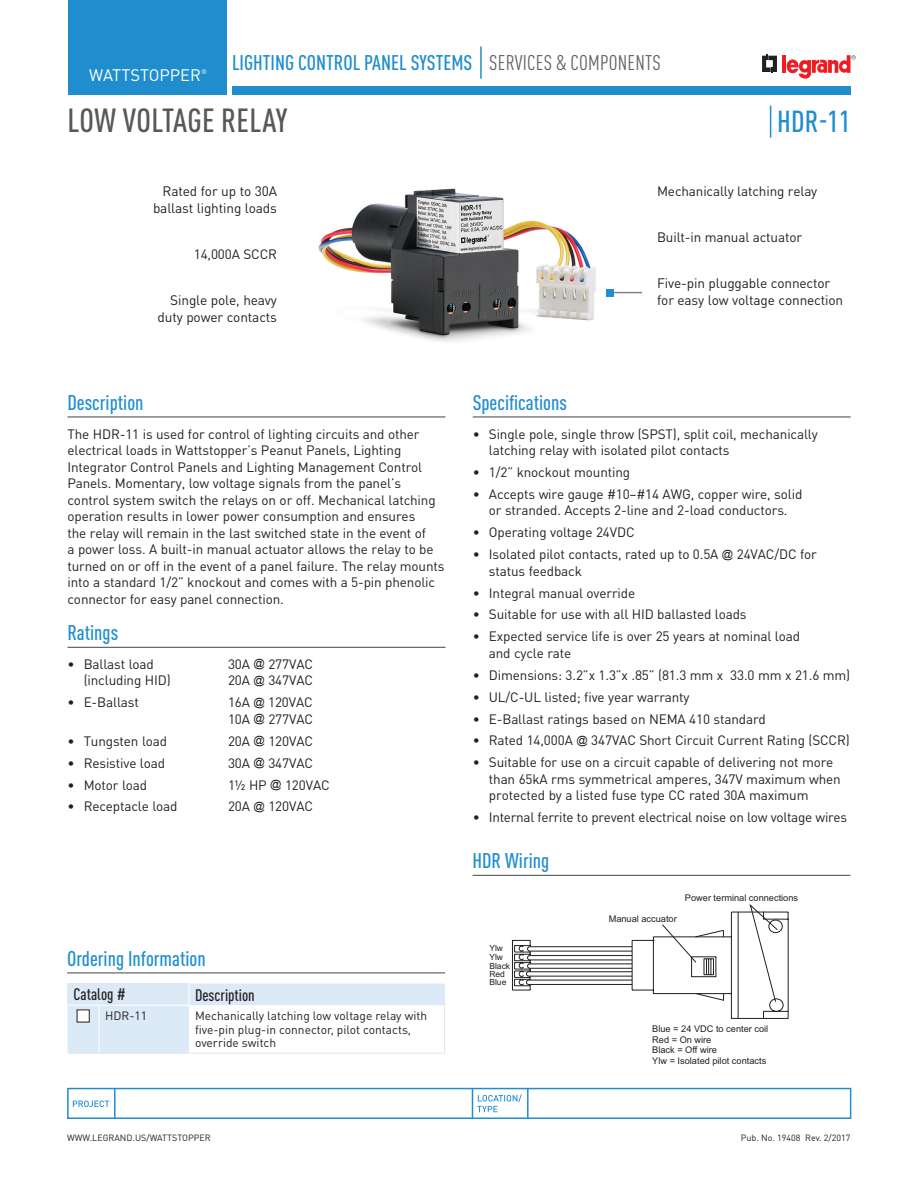
<style>
.page{position:relative;width:918px;height:1188px;background:#fff}
.page>*{position:absolute;margin:0;border:0;box-sizing:border-box;transform-origin:0 0}
.Product_Name{font:500 condensed 33px "DIN Pro";letter-spacing:.01em;color:#57585a}
.Part_No{font:500 condensed 30px "DIN Pro";color:#208ece}
.Underlined_Heads{font:500 condensed 21px "DIN Pro";color:#208ece}
.Grey_Section_Head{font:condensed 21px "DIN Pro";letter-spacing:.01em;color:#636366}
.t1{font:16.5px "DIN Pro";color:#fff}
.Table_head{font:500 condensed 16.5px "DIN Pro";color:#231f20}
.Left_Callout{font:13.65px/16.6px "DIN Pro";letter-spacing:-.01em;color:#231f20;text-align:right}
.Right_Callout{font:13.65px/16.6px "DIN Pro";letter-spacing:-.01em;color:#231f20}
.Text{font:13.5px/16.5px "DIN Pro";letter-spacing:-.01em;color:#231f20}
.Right_Callout-2{font:13.5px "DIN Pro";letter-spacing:-.01em;color:#231f20}
.Left_Callout-2{font:13.5px "DIN Pro";letter-spacing:-.01em;color:#231f20}
.Table_text{font:12px/13.5px "DIN Pro";color:#231f20}
.t2{font:9.15px "Arial";color:#231f20}
.t3{font:9px "DIN Pro";color:#231f20}
.t4{font:8.55px/16.5px "Arial";color:#231f20}
.t5{font:6.6px "DIN Pro";color:#fff}
.s1{font-family:"Arial";font-size:11.25px}
</style>
<div class="page">
<img style="left:318px;top:188px;width:300px;height:154px">
<svg style="left:512px;top:904px;width:277px;height:115px"></svg>
<svg style="left:762px;top:54px;width:15px;height:19px"></svg>
<hr style="left:782px;top:55px;width:4px;height:18px;background:#ee1d23">
<svg style="left:787px;top:55px;width:69px;height:24px"></svg>
<div style="left:67px;top:1088px;width:784px;height:31px;border:2px solid #208ece"></div>
<hr style="left:114px;top:1089px;width:2px;height:29px;background:#208ece">
<hr style="left:527px;top:1089px;width:2px;height:29px;background:#208ece">
<svg style="left:472px;top:1089px;width:50px;height:29px"></svg>
<svg style="left:73px;top:1101px;width:36px;height:6px"></svg>
<div style="left:232px;top:86px;width:618px;height:9px;background:#208ece"></div>
<hr style="left:480px;top:46px;width:2px;height:33px;background:#208ece">
<div style="left:68px;top:0;width:159px;height:95px;background:#208ece"></div>
<hr style="left:68px;top:416px;width:378px;height:2px;background:#57585a">
<hr style="left:68px;top:647px;width:378px;height:1px;background:#57585a">
<hr style="left:473px;top:416px;width:378px;height:2px;background:#57585a">
<hr style="left:770px;top:106px;width:1px;height:32px;background:#208ece">
<div style="left:606px;top:289px;width:8px;height:7px;background:#208ece"></div>
<svg style="left:614px;top:292px;width:28px;height:1px"></svg>
<hr style="left:67px;top:972px;width:378px;height:1px;background:#57585a">
<hr style="left:68px;top:1053px;width:31px;height:1px;background:#dce9f6">
<hr style="left:99px;top:1053px;width:90px;height:1px;background:#dce9f6">
<hr style="left:189px;top:1053px;width:256px;height:1px;background:#dce9f6">
<svg style="left:68px;top:984px;width:377px;height:69px"></svg>
<div style="left:77px;top:1010px;width:12px;height:12px;background:#fff"></div>
<div style="left:77px;top:1010px;width:13px;height:12px;border:1px solid #231f20"></div>
<hr style="left:472px;top:875px;width:378px;height:1px;background:#57585a">
<p class="t1" style="left:89px;top:64px;width:113px">WATTSTOPPER</p>
<p class="t5" style="left:201px;top:67px;width:7px">®</p>
<p class="t1" style="left:92px;top:64px;width:113px">WATTSTOPPER</p>
<p class="Underlined_Heads" style="left:232px;top:50px;width:242px">LIGHTING CONTROL PANEL SYSTEMS</p>
<p class="Grey_Section_Head" style="left:489px;top:50px;width:173px">SERVICES &amp; COMPONENTS</p>
<p class="Product_Name" style="left:68px;top:101px;width:221px">LOW VOLTAGE RELAY</p>
<p class="Part_No" style="left:777px;top:103px;width:75px">HDR-11</p>
<p class="Left_Callout" style="left:153px;top:182px;width:126px">Rated for up to 30A ballast lighting loads</p>
<p class="Right_Callout-2" style="left:657px;top:182px;width:162px">Mechanically latching relay</p>
<p class="Left_Callout-2" style="left:194px;top:245px;width:85px">14,000A SCCR</p>
<p class="Right_Callout" style="left:657px;top:275px;width:188px">Five-pin pluggable connector for easy low voltage connection</p>
<p class="Right_Callout-2" style="left:657px;top:228px;width:147px">Built-in manual actuator</p>
<p class="Left_Callout" style="left:158px;top:291px;width:121px">Single pole, heavy duty power contacts</p>
<p class="Underlined_Heads" style="left:68px;top:390px;width:78px">Description</p>
<p class="Text" style="left:68px;top:425px;width:379px">The HDR-11 is used for control of lighting circuits and other electrical loads in Wattstopper’s Peanut Panels, Lighting Integrator Control Panels and Lighting Management Control Panels. Momentary, low voltage signals from the panel’s control system switch the relays on or off. Mechanical latching operation results in lower power consumption and ensures<br>the relay will remain in the last switched state in the event of<br>a power loss. A built-in manual actuator allows the relay to be turned on or off in the event of a panel failure. The relay mounts into a standard 1/2” knockout and comes with a 5-pin phenolic connector for easy panel connection.</p>
<p class="Underlined_Heads" style="left:68px;top:620px;width:52px">Ratings</p>
<p class="Text" style="left:68px;top:655px;width:88px">• Ballast load</p>
<p class="Text" style="left:228px;top:655px;width:87px">30A <span class="s1">@</span> 277VAC</p>
<p class="Text" style="left:84px;top:672px;width:89px">(including HID)</p>
<p class="Text" style="left:228px;top:672px;width:87px">20A <span class="s1">@</span> 347VAC</p>
<p class="Text" style="left:68px;top:694px;width:73px">• E-Ballast</p>
<p class="Text" style="left:228px;top:694px;width:87px">16A <span class="s1">@</span> 120VAC<br>10A <span class="s1">@</span> 277VAC</p>
<p class="Text" style="left:68px;top:732px;width:101px">• Tungsten load</p>
<p class="Text" style="left:228px;top:732px;width:87px">20A <span class="s1">@</span> 120VAC</p>
<p class="Text" style="left:68px;top:754px;width:99px">• Resistive load</p>
<p class="Text" style="left:228px;top:754px;width:87px">30A <span class="s1">@</span> 347VAC</p>
<p class="Text" style="left:68px;top:776px;width:81px">• Motor load</p>
<p class="Text" style="left:228px;top:776px;width:103px">1½ HP <span class="s1">@</span> 120VAC</p>
<p class="Text" style="left:68px;top:798px;width:112px">• Receptacle load</p>
<p class="Text" style="left:228px;top:798px;width:87px">20A <span class="s1">@</span> 120VAC</p>
<p class="Underlined_Heads" style="left:67px;top:946px;width:140px">Ordering Information</p>
<p class="Table_head" style="left:74px;top:985px;width:54px">Catalog #</p>
<p class="Table_head" style="left:195px;top:985px;width:61px">Description</p>
<p class="Table_text" style="left:105px;top:1009px;width:43px">HDR-11</p>
<p class="Table_text" style="left:195px;top:1009px;width:234px">Mechanically latching low voltage relay with five-pin plug-in connector, pilot contacts, override switch</p>
<p class="t3" style="left:67px;top:1132px;width:145px">WWW.LEGRAND.US/WATTSTOPPER</p>
<p class="Underlined_Heads" style="left:473px;top:390px;width:96px">Specifications</p>
<p class="Text" style="left:489px;top:425px;width:330px;text-indent:-16px">• Single pole, single throw (SPST), split coil, mechanically latching relay with isolated pilot contacts</p>
<p class="Text" style="left:473px;top:463px;width:159px">• 1/2” knockout mounting</p>
<p class="Text" style="left:473px;top:485px;width:331px;text-align:center">• Accepts wire gauge #10–#14 AWG, copper wire, solid or stranded. Accepts 2-line and 2-load conductors.</p>
<p class="Text" style="left:473px;top:524px;width:163px">• Operating voltage 24VDC</p>
<p class="Text" style="left:489px;top:545px;width:329px;text-indent:-16px">• Isolated pilot contacts, rated up to 0.5A <span class="s1">@</span> 24VAC/DC for status feedback</p>
<p class="Text" style="left:473px;top:584px;width:164px">• Integral manual override</p>
<p class="Text" style="left:473px;top:606px;width:275px">• Suitable for use with all HID ballasted loads</p>
<p class="Text" style="left:489px;top:628px;width:313px;text-indent:-16px">• Expected service life is over 25 years at nominal load and cycle rate</p>
<p class="Text" style="left:473px;top:666px;width:379px">• Dimensions: 3.2”x 1.3”x .85” (81.3 mm x 33.0 mm x 21.6 mm)</p>
<p class="Text" style="left:473px;top:688px;width:218px">• UL/C-UL listed; five year warranty</p>
<p class="Text" style="left:473px;top:710px;width:295px">• E-Ballast ratings based on NEMA 410 standard</p>
<p class="Text" style="left:473px;top:732px;width:379px">• Rated 14,000A <span class="s1">@</span> 347VAC Short Circuit Current Rating (SCCR)</p>
<p class="Text" style="left:489px;top:754px;width:353px;text-indent:-16px">• Suitable for use on a circuit capable of delivering not more than 65kA rms symmetrical amperes, 347V maximum when protected by a listed fuse type CC rated 30A maximum</p>
<p class="Text" style="left:473px;top:809px;width:376px">• Internal ferrite to prevent electrical noise on low voltage wires</p>
<p class="Underlined_Heads" style="left:472px;top:848px;width:78px">HDR Wiring</p>
<p class="t4" style="left:489px;top:940px;width:15px">Ylw</p>
<p class="t4" style="left:489px;top:966px;width:17px">Red</p>
<p class="t4" style="left:489px;top:949px;width:15px">Ylw</p>
<p class="t4" style="left:489px;top:958px;width:22px">Black<br>Blue</p>
<p class="t2" style="left:609px;top:913px;width:70px">Manual accuator</p>
<p class="t2" style="left:685px;top:892px;width:115px">Power terminal connections</p>
<p class="t2" style="left:652px;top:1023px;width:118px">Blue = 24 VDC to center coil</p>
<p class="t2" style="left:652px;top:1034px;width:61px">Red = On wire</p>
<p class="t2" style="left:652px;top:1044px;width:66px">Black = Off wire</p>
<p class="t2" style="left:652px;top:1055px;width:116px">Ylw = Isolated pilot contacts</p>
<p class="t3" style="left:741px;top:1132px;width:111px">Pub. No. 19408 Rev. 2/2017</p>
</div>
